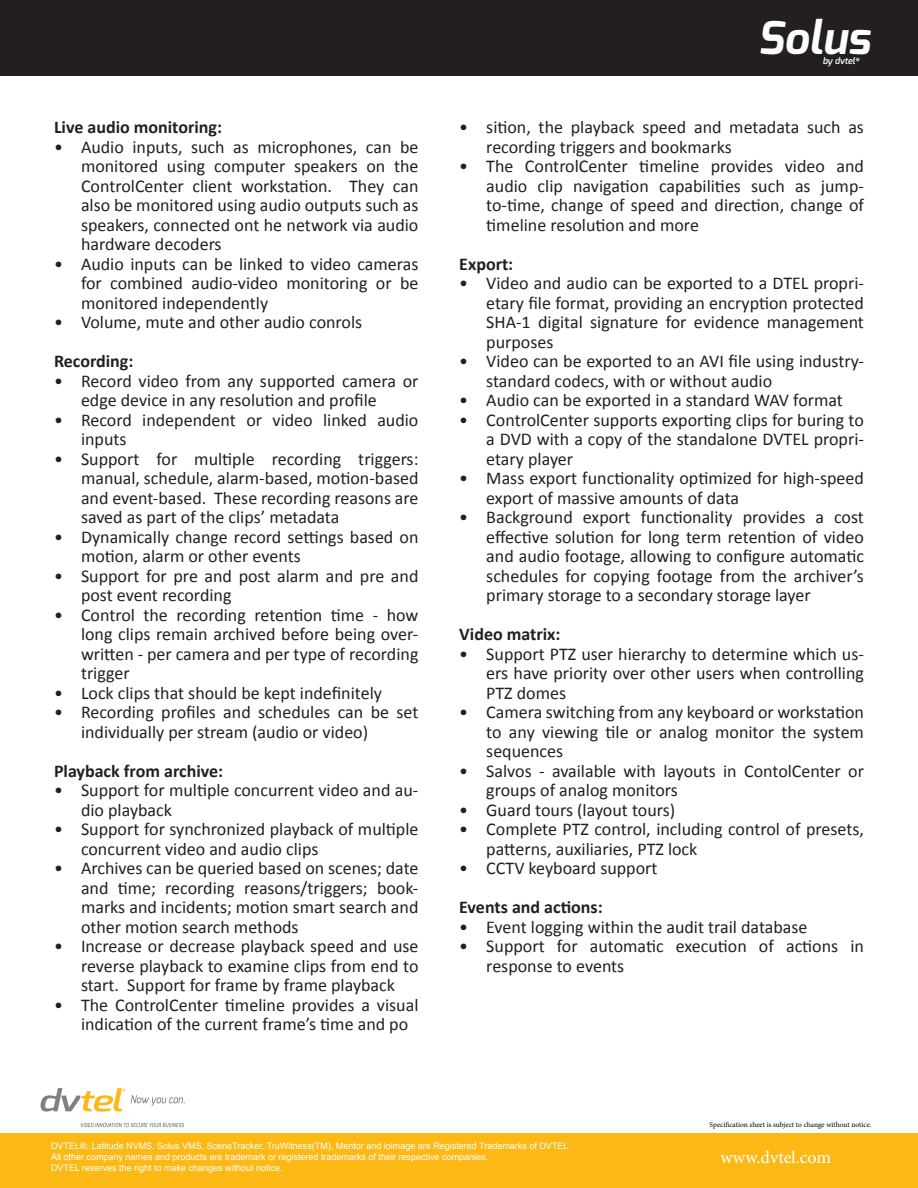
<style>
.page{position:relative;width:918px;height:1188px;background:#fff}
.page>*{position:absolute;margin:0;border:0;box-sizing:border-box;transform-origin:0 0}
.t1{font:italic 700 45px "Exo";color:#fdfdfd}
.t2{font:18px/19.5px "Calibri";color:#231f20}
.t3{font:700 18px "Calibri";color:#231f20}
.t4{font:18px "Minion Pro";color:#fff}
.t5{font:9px/10.8px "Arial";color:#fff}
.t6{font:italic 600 9px "Exo";color:#fdfdfd}
.t7{font:7.5px "Minion Pro";letter-spacing:-.005em;color:#000}
.s1{font-family:"Calibri";font-weight:700;font-style:normal}
</style>
<div class="page">
<div style="left:0;top:1133px;width:918px;height:55px;background:#fcb814"></div>
<svg style="left:81px;top:1123px;width:103px;height:4px"></svg>
<svg style="left:40px;top:1088px;width:145px;height:24px"></svg>
<div style="left:0;top:0;width:918px;height:76px;background:#231f20"></div>
<p class="t3" style="left:54px;top:116px;width:170px">Live audio monitoring:</p>
<p class="t2" style="left:81px;top:136px;width:339px;text-align:justify;text-indent:-27px">• Audio inputs, such as microphones, can be monitored using computer speakers on the ControlCenter client workstation. They can also be monitored using audio outputs such as speakers, connected ont he network via audio hardware decoders</p>
<p class="t2" style="left:81px;top:253px;width:339px;text-align:justify;text-indent:-27px">• Audio inputs can be linked to video cameras for combined audio-video monitoring or be monitored independently</p>
<p class="t2" style="left:54px;top:311px;width:310px">• Volume, mute and other audio conrols</p>
<p class="t3" style="left:54px;top:350px;width:81px">Recording:</p>
<p class="t2" style="left:81px;top:370px;width:339px;text-indent:-27px">• Record video from any supported camera or edge device in any resolution and profile</p>
<p class="t2" style="left:81px;top:409px;width:339px;text-indent:-27px">• Record independent or video linked audio inputs</p>
<p class="t2" style="left:81px;top:448px;width:339px;text-align:justify;text-indent:-27px">• Support for multiple recording triggers: manual, schedule, alarm-based, motion-based and event-based. These recording reasons are saved as part of the clips’ metadata</p>
<p class="t2" style="left:81px;top:526px;width:339px;text-indent:-27px">• Dynamically change record settings based on motion, alarm or other events</p>
<p class="t2" style="left:81px;top:565px;width:339px;text-indent:-27px">• Support for pre and post alarm and pre and post event recording</p>
<p class="t2" style="left:81px;top:604px;width:339px;text-align:justify;text-indent:-27px">• Control the recording retention time - how long clips remain archived before being over&shy;written - per camera and per type of recording trigger</p>
<p class="t2" style="left:54px;top:682px;width:329px">• Lock clips that should be kept indefinitely</p>
<p class="t2" style="left:81px;top:701px;width:339px;text-indent:-27px">• Recording profiles and schedules can be set individually per stream (audio or video)</p>
<p class="t3" style="left:54px;top:759px;width:171px">Playback from archive:</p>
<p class="t2" style="left:81px;top:779px;width:339px;text-indent:-27px">• Support for multiple concurrent video and au&shy;dio playback</p>
<p class="t2" style="left:81px;top:818px;width:339px;text-indent:-27px">• Support for synchronized playback of multiple concurrent video and audio clips</p>
<p class="t2" style="left:81px;top:857px;width:339px;text-align:justify;text-indent:-27px">• Archives can be queried based on scenes; date and time; recording reasons/triggers; book&shy;marks and incidents; motion smart search and other motion search methods</p>
<p class="t2" style="left:81px;top:935px;width:339px;text-align:justify;text-indent:-27px">• Increase or decrease playback speed and use reverse playback to examine clips from end to start. Support for frame by frame playback</p>
<p class="t2" style="left:81px;top:994px;width:339px;text-indent:-27px">• The ControlCenter timeline provides a visual indication of the current frame’s time and po</p>
<p class="t1" style="left:758px;top:9px;width:114px">Solus</p>
<p class="t6" style="left:823px;top:55px;width:39px">by dvtel<span class="s1">®</span></p>
<p class="t2" style="left:486px;top:116px;width:379px;text-indent:-27px">• sition, the playback speed and metadata such as recording triggers and bookmarks</p>
<p class="t2" style="left:486px;top:155px;width:379px;text-align:justify;text-indent:-27px">• The ControlCenter timeline provides video and audio clip navigation capabilities such as jump&shy;to-time, change of speed and direction, change of timeline resolution and more</p>
<p class="t3" style="left:459px;top:252px;width:55px">Export:</p>
<p class="t2" style="left:486px;top:272px;width:379px;text-align:justify;text-indent:-27px">• Video and audio can be exported to a DTEL propri&shy;etary file format, providing an encryption protected SHA-1 digital signature for evidence management purposes</p>
<p class="t2" style="left:486px;top:350px;width:379px;text-indent:-27px">• Video can be exported to an AVI file using industry&shy;standard codecs, with or without audio</p>
<p class="t2" style="left:459px;top:389px;width:385px">• Audio can be exported in a standard WAV format</p>
<p class="t2" style="left:486px;top:409px;width:379px;text-align:justify;text-indent:-27px">• ControlCenter supports exporting clips for buring to a DVD with a copy of the standalone DVTEL propri&shy;etary player</p>
<p class="t2" style="left:486px;top:467px;width:379px;text-indent:-27px">• Mass export functionality optimized for high-speed export of massive amounts of data</p>
<p class="t2" style="left:486px;top:506px;width:379px;text-align:justify;text-indent:-27px">• Background export functionality provides a cost effective solution for long term retention of video and audio footage, allowing to configure automatic schedules for copying footage from the archiver’s primary storage to a secondary storage layer</p>
<p class="t3" style="left:459px;top:623px;width:103px">Video matrix:</p>
<p class="t2" style="left:486px;top:643px;width:379px;text-align:justify;text-indent:-27px">• Support PTZ user hierarchy to determine which us&shy;ers have priority over other users when controlling PTZ domes</p>
<p class="t2" style="left:486px;top:701px;width:379px;text-align:justify;text-indent:-27px">• Camera switching from any keyboard or workstation to any viewing tile or analog monitor the system sequences</p>
<p class="t2" style="left:486px;top:760px;width:379px;text-indent:-27px">• Salvos - available with layouts in ContolCenter or groups of analog monitors</p>
<p class="t2" style="left:459px;top:799px;width:217px">• Guard tours (layout tours)</p>
<p class="t2" style="left:486px;top:818px;width:379px;text-indent:-27px">• Complete PTZ control, including control of presets, patterns, auxiliaries, PTZ lock</p>
<p class="t2" style="left:459px;top:857px;width:200px">• CCTV keyboard support</p>
<p class="t3" style="left:459px;top:896px;width:145px">Events and actions:</p>
<p class="t2" style="left:459px;top:916px;width:350px">• Event logging within the audit trail database</p>
<p class="t2" style="left:486px;top:935px;width:379px;text-indent:-27px">• Support for automatic execution of actions in response to events</p>
<p class="t7" style="left:710px;top:1119px;width:164px">Specification sheet is subject to change without notice.</p>
<p class="t5" style="left:51px;top:1141px;width:519px">DVTEL®, Latitude NVMS, Solus VMS, SceneTracker, TruWitness(TM), Mentor and ioimage are Registered Trademarks of DVTEL<br>All other company names and products are trademark or registered trademarks of their respective companies.<br>DVTEL reserves the right to make changes without notice.</p>
<p class="t4" style="left:720px;top:1145px;width:112px">www.dvtel.com</p>
</div>
